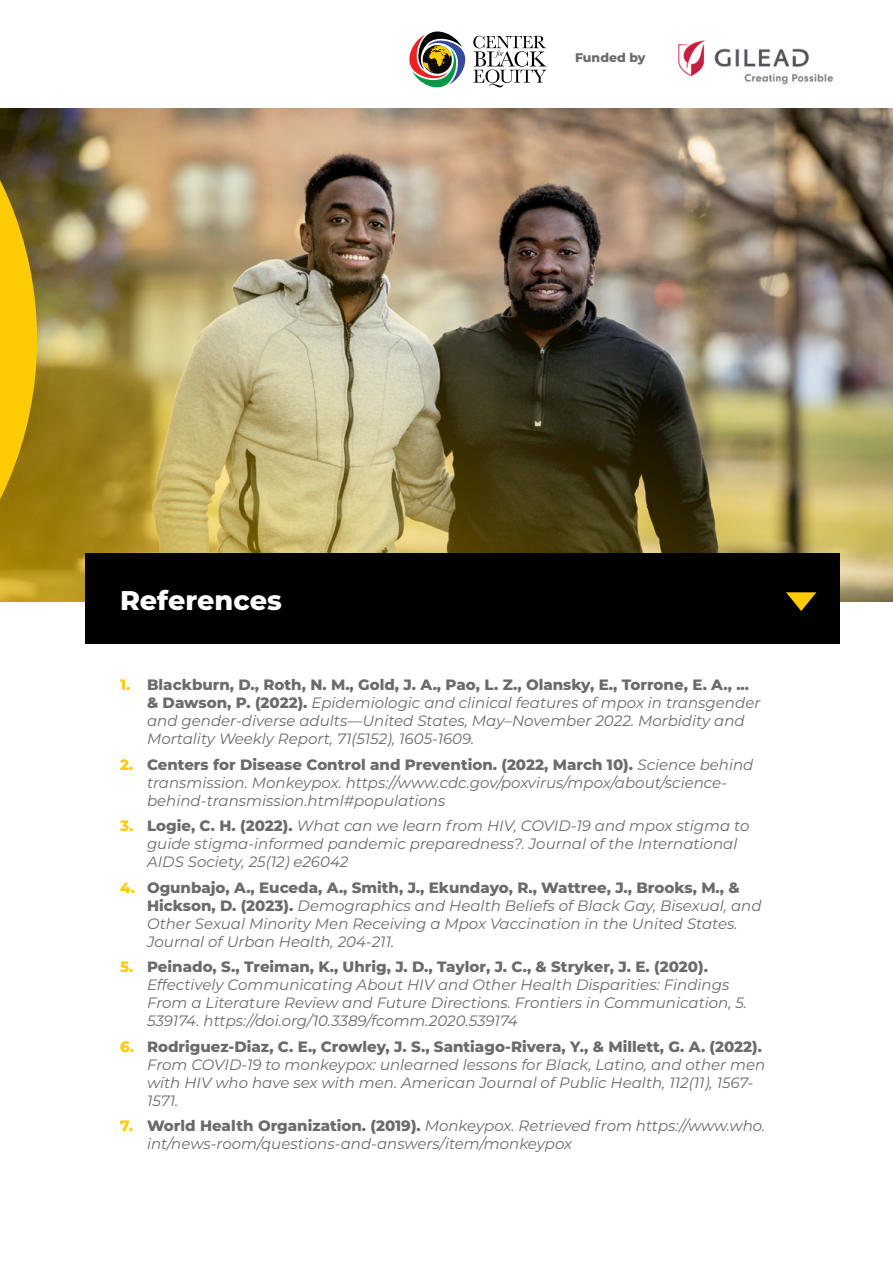
<style>
.page{position:relative;width:893px;height:1263px;background:#fff}
.page>*{position:absolute;margin:0;border:0;box-sizing:border-box;transform-origin:0 0}
.t1{font:800 27px "Montserrat";color:#fff}
.t2{font:italic 15px/18px "Montserrat";color:#6b6b6b}
.t3{font:800 12.45px "Montserrat";color:#6b6b6b}
.s1{font-weight:800;font-style:normal;color:#ffcb05}
.s2{font-weight:800;font-style:normal}
</style>
<div class="page">
<img style="left:37px;top:109px;width:856px;height:493px">
<img style="left:678px;top:40px;width:156px;height:45px">
<svg style="left:409px;top:31px;width:137px;height:57px"></svg>
<div style="left:85px;top:553px;width:754px;height:91px;background:#000"></div>
<svg style="left:786px;top:592px;width:30px;height:19px"></svg>
<svg style="left:0;top:108px;width:37px;height:494px;background:#b5920f"></svg>
<h1 class="t1" style="left:120px;top:580px;width:163px">References</h1>
<p class="t3" style="left:575px;top:49px;width:72px">Funded by</p>
<p class="t2" style="left:147px;top:675px;width:615px;text-indent:-27px"><span class="s1">1.</span> <span class="s2">Blackburn, D., Roth, N. M., Gold, J. A., Pao, L. Z., Olansky, E., Torrone, E. A., ... &amp; Dawson, P. (2022).</span> Epidemiologic and clinical features of mpox in transgender and gender-diverse adults—United States, May–November 2022. Morbidity and Mortality Weekly Report, 71(5152), 1605-1609.</p>
<p class="t2" style="left:147px;top:755px;width:608px;text-indent:-27px"><span class="s1">2.</span> <span class="s2">Centers for Disease Control and Prevention. (2022, March 10).</span> Science behind transmission. Monkeypox. https://www.cdc.gov/poxvirus/mpox/about/science&shy;behind-transmission.html#populations</p>
<p class="t2" style="left:147px;top:816px;width:604px;text-indent:-27px"><span class="s1">3.</span> <span class="s2">Logie, C. H. (2022).</span> What can we learn from HIV, COVID‐19 and mpox stigma to guide stigma‐informed pandemic preparedness?. Journal of the International<br>AIDS Society, 25(12) e26042</p>
<p class="t2" style="left:147px;top:878px;width:616px;text-indent:-27px"><span class="s1">4.</span> <span class="s2">Ogunbajo, A., Euceda, A., Smith, J., Ekundayo, R., Wattree, J., Brooks, M., &amp; Hickson, D. (2023).</span> Demographics and Health Beliefs of Black Gay, Bisexual, and Other Sexual Minority Men Receiving a Mpox Vaccination in the United States.<br>Journal of Urban Health, 204-211.</p>
<p class="t2" style="left:147px;top:957px;width:602px;text-indent:-27px"><span class="s1">5.</span> <span class="s2">Peinado, S., Treiman, K., Uhrig, J. D., Taylor, J. C., &amp; Stryker, J. E. (2020).<br></span>Effectively Communicating About HIV and Other Health Disparities: Findings From a Literature Review and Future Directions. Frontiers in Communication, 5.<br>539174. https://doi.org/10.3389/fcomm.2020.539174</p>
<p class="t2" style="left:147px;top:1037px;width:620px;text-indent:-27px"><span class="s1">6.</span> <span class="s2">Rodriguez-Diaz, C. E., Crowley, J. S., Santiago-Rivera, Y., &amp; Millett, G. A. (2022).<br></span>From COVID-19 to monkeypox: unlearned lessons for Black, Latino, and other men with HIV who have sex with men. American Journal of Public Health, 112(11), 1567- 1571.</p>
<p class="t2" style="left:147px;top:1116px;width:620px;text-indent:-27px"><span class="s1">7.</span> <span class="s2">World Health Organization. (2019).</span> Monkeypox. Retrieved from https://www.who. int/news-room/questions-and-answers/item/monkeypox</p>
</div>
